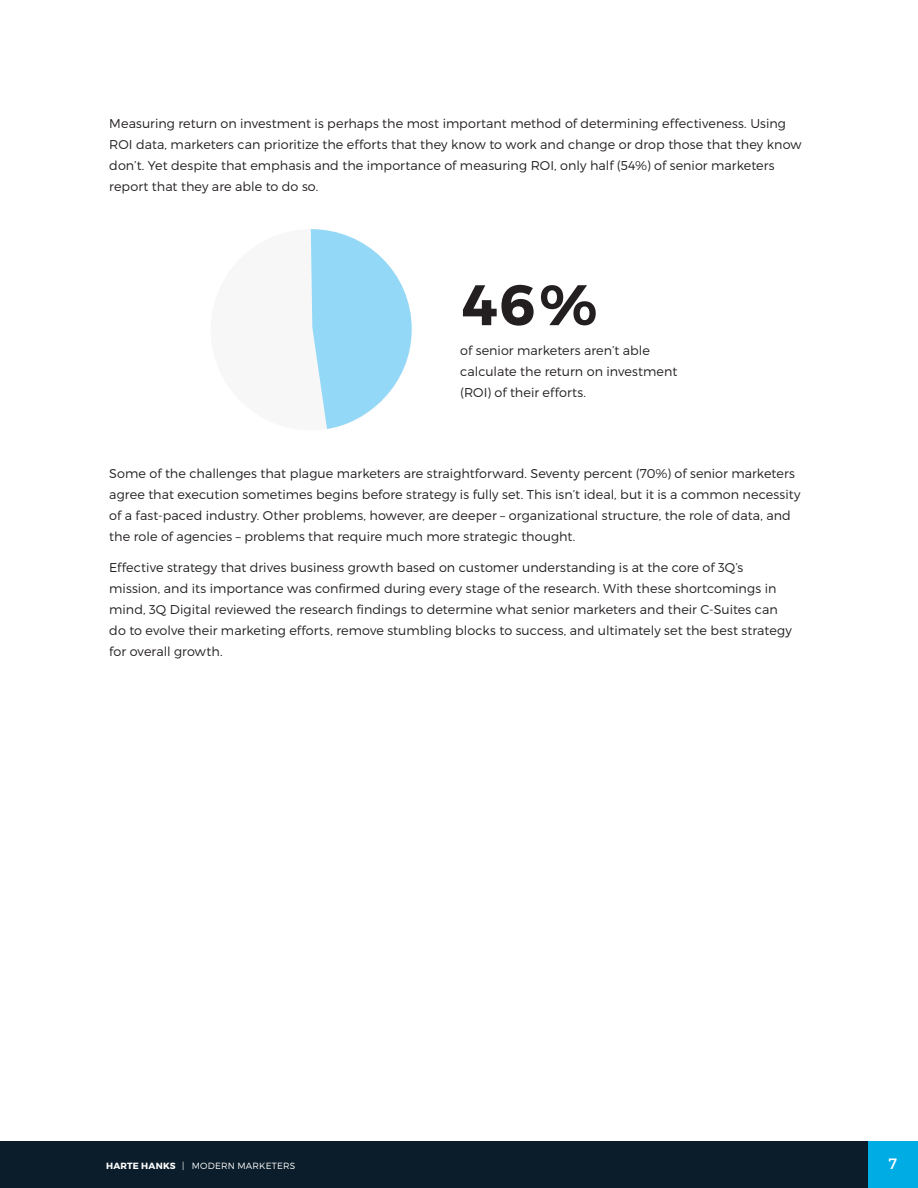
<style>
.page{position:relative;width:918px;height:1188px;background:#fff}
.page>*{position:absolute;margin:0;border:0;box-sizing:border-box;transform-origin:0 0}
.BODY_-_Intro02{font:700 57px "Montserrat";color:#231f20}
.t1{font:15px "Montserrat";color:#fff}
.BODY_-_Copy{font:300 12.75px/21px "Montserrat";letter-spacing:.005em;color:#231f20}
.t2{font:300 9px "Montserrat";letter-spacing:.02em;color:#fff}
.s1{font-weight:700}
</style>
<div class="page">
<div style="left:867px;top:1141px;width:51px;height:47px;background:#00ace4"></div>
<div style="left:0;top:1141px;width:867px;height:47px;background:#0b1d2a"></div>
<div style="left:211px;top:229px;width:201px;height:201px;background:#f8f7f7;border-radius:50%"></div>
<svg style="left:311px;top:229px;width:101px;height:200px"></svg>
<p class="BODY_-_Copy" style="left:109px;top:113px;width:694px">Measuring return on investment is perhaps the most important method of determining effectiveness. Using ROI data, marketers can prioritize the efforts that they know to work and change or drop those that they know don’t. Yet despite that emphasis and the importance of measuring ROI, only half (54%) of senior marketers report that they are able to do so.</p>
<p class="BODY_-_Intro02" style="left:461px;top:270px;width:138px">46%</p>
<p class="BODY_-_Copy" style="left:460px;top:339px;width:219px">of senior marketers aren’t able calculate the return on investment (ROI) of their efforts.</p>
<p class="BODY_-_Copy" style="left:109px;top:462px;width:693px">Some of the challenges that plague marketers are straightforward. Seventy percent (70%) of senior marketers agree that execution sometimes begins before strategy is fully set. This isn’t ideal, but it is a common necessity of a fast-paced industry. Other problems, however, are deeper – organizational structure, the role of data, and the role of agencies – problems that require much more strategic thought.</p>
<p class="BODY_-_Copy" style="left:109px;top:557px;width:684px">Effective strategy that drives business growth based on customer understanding is at the core of 3Q’s mission, and its importance was confirmed during every stage of the research. With these shortcomings in mind, 3Q Digital reviewed the research findings to determine what senior marketers and their C-Suites can do to evolve their marketing efforts, remove stumbling blocks to success, and ultimately set the best strategy for overall growth.</p>
<p class="t2" style="left:106px;top:1160px;width:191px"><span class="s1">HARTE HANKS</span> | MODERN MARKETERS</p>
<p class="t1" style="left:889px;top:1154px;width:10px">7</p>
</div>
